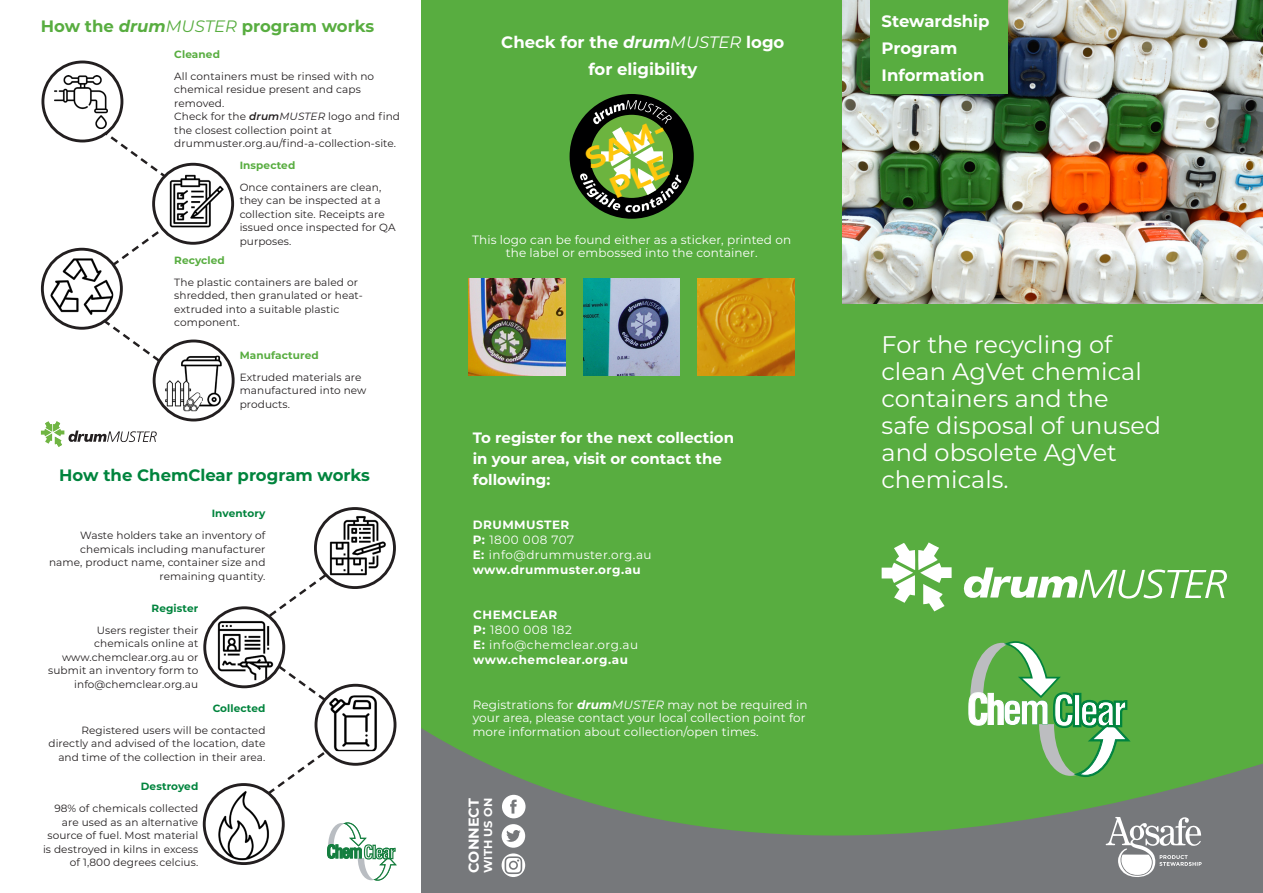
<style>
.page{position:relative;width:1263px;height:893px;background:#fff}
.page>*{position:absolute;margin:0;border:0;box-sizing:border-box;transform-origin:0 0}
.t1{font:700 29.85px/35.8px "Montserrat";color:#fec70c;text-align:center}
.Main_Message{font:24px/27px "Montserrat";color:#fff}
.Main_Message-2{font:700 16.5px/27px "Montserrat";color:#fff}
.Main_Message-3{font:700 16.5px "Montserrat";color:#58ad40}
.Main_Message-4{font:700 16.5px "Montserrat";color:#00843d}
.Main_Message-5{font:700 15px/21px "Montserrat";color:#fff}
.t2{font:700 14.4px "Montserrat";color:#fff}
.Body{font:12px/13.5px "Montserrat";letter-spacing:.01em;color:#fff;text-align:center}
.Body-2{font:12px "Montserrat";letter-spacing:.04em;color:#fff}
.t3{font:700 12px "Montserrat";letter-spacing:.04em;color:#fff}
.t4{font:700 11.55px "Montserrat";color:#fff}
.Body-3{font:10.5px/13.5px "Montserrat";letter-spacing:.01em;color:#231f20}
.Body-4{font:700 10.5px "Montserrat";letter-spacing:.01em;color:#58ad40}
.Body-5{font:700 10.5px "Montserrat";letter-spacing:.01em;color:#00843d}
.s1{font-style:italic}
.s2{font-weight:400;font-style:italic}
.s3{font-weight:600;font-style:italic}
.s4{font-weight:700}
.s5{font-weight:700;font-style:italic}
</style>
<div class="page">
<div style="left:421px;top:0;width:842px;height:893px;background:#58ad40"></div>
<img style="left:842px;top:0;width:421px;height:303px">
<div style="left:870px;top:0;width:137px;height:94px;background:#58ad40"></div>
<svg style="left:421px;top:542px;width:842px;height:351px"></svg>
<div style="left:570px;top:94px;width:124px;height:125px;background:#000001;border-radius:50%"></div>
<svg style="left:580px;top:100px;width:101px;height:112px"></svg>
<svg style="left:78px;top:112px;width:123px;height:171px"></svg>
<svg style="left:43px;top:62px;width:79px;height:79px"></svg>
<img style="left:54px;top:75px;width:54px;height:53px">
<div style="left:41px;top:61px;width:82px;height:81px;border:3px solid #231f20;border-radius:50%"></div>
<svg style="left:95px;top:310px;width:107px;height:83px"></svg>
<svg style="left:154px;top:164px;width:79px;height:79px"></svg>
<img style="left:169px;top:173px;width:55px;height:56px">
<div style="left:152px;top:163px;width:82px;height:82px;border:3px solid #231f20;border-radius:50%"></div>
<svg style="left:42px;top:249px;width:79px;height:79px"></svg>
<img style="left:50px;top:255px;width:63px;height:63px">
<div style="left:41px;top:248px;width:82px;height:82px;border:3px solid #231f20;border-radius:50%"></div>
<svg style="left:154px;top:341px;width:79px;height:79px"></svg>
<img style="left:165px;top:355px;width:57px;height:56px">
<div style="left:153px;top:340px;width:82px;height:81px;border:3px solid #231f20;border-radius:50%"></div>
<svg style="left:1105px;top:817px;width:97px;height:60px"></svg>
<svg style="left:236px;top:559px;width:113px;height:159px"></svg>
<svg style="left:315px;top:508px;width:79px;height:80px"></svg>
<img style="left:327px;top:514px;width:62px;height:62px">
<div style="left:314px;top:507px;width:82px;height:82px;border:3px solid #231f20;border-radius:50%"></div>
<svg style="left:205px;top:608px;width:79px;height:79px"></svg>
<img style="left:213px;top:619px;width:62px;height:62px">
<div style="left:203px;top:606px;width:82px;height:82px;border:3px solid #231f20;border-radius:50%"></div>
<svg style="left:316px;top:685px;width:79px;height:79px"></svg>
<img style="left:323px;top:695px;width:59px;height:40px">
<div style="left:315px;top:684px;width:81px;height:82px;border:3px solid #231f20;border-radius:50%"></div>
<img style="left:207px;top:789px;width:28px;height:72px">
<svg style="left:235px;top:735px;width:162px;height:146px"></svg>
<svg style="left:41px;top:421px;width:116px;height:26px"></svg>
<img style="left:468px;top:278px;width:97px;height:97px">
<img style="left:583px;top:278px;width:97px;height:97px">
<img style="left:698px;top:278px;width:96px;height:97px">
<div style="left:502px;top:824px;width:23px;height:24px;background:#fff;border-radius:50%"></div>
<svg style="left:506px;top:830px;width:15px;height:12px"></svg>
<div style="left:502px;top:795px;width:23px;height:23px;background:#fff;border-radius:50%"></div>
<svg style="left:510px;top:800px;width:7px;height:14px"></svg>
<svg style="left:502px;top:853px;width:23px;height:24px"></svg>
<svg style="left:505px;top:856px;width:17px;height:18px"></svg>
<p class="Main_Message-3" style="left:41px;top:14px;width:335px">How the <span class="s1">drum</span><span class="s2">MUSTER</span> program works</p>
<p class="Body-4" style="left:174px;top:46px;width:47px">Cleaned</p>
<p class="Body-3" style="left:174px;top:69px;width:227px">All containers must be rinsed with no chemical residue present and caps removed.<br>Check for the <span class="s3">drum</span><span class="s1">MUSTER</span> logo and find the closest collection point at drummuster.org.au/find-a-collection-site.</p>
<p class="Body-4" style="left:240px;top:158px;width:57px">Inspected</p>
<p class="Body-3" style="left:240px;top:180px;width:157px">Once containers are clean, they can be inspected at a collection site. Receipts are issued once inspected for QA purposes.</p>
<p class="Body-4" style="left:174px;top:252px;width:52px">Recycled</p>
<p class="Body-3" style="left:174px;top:275px;width:190px">The plastic containers are baled or shredded, then granulated or heat&shy;extruded into a suitable plastic component.</p>
<p class="Body-4" style="left:240px;top:347px;width:81px">Manufactured</p>
<p class="Body-3" style="left:240px;top:370px;width:128px">Extruded materials are manufactured into new products.</p>
<p class="Main_Message-2" style="left:501px;top:27px;width:285px;text-align:center">Check for the <span class="s1">drum</span><span class="s2">MUSTER</span> logo for eligibility</p>
<p class="t1" style="left:579px;top:142px;width:89px;rotate:-23deg">SAM-<br>PLE</p>
<p class="Body" style="left:472px;top:232px;width:321px">This logo can be found either as a sticker, printed on the label or embossed into the container.</p>
<p class="Main_Message-5" style="left:473px;top:426px;width:263px">To register for the next collection in your area, visit or contact the</p>
<p class="Main_Message-4" style="left:59px;top:463px;width:312px">How the ChemClear program works</p>
<p class="Main_Message-5" style="left:473px;top:468px;width:79px">following:</p>
<p class="Body-5" style="left:212px;top:506px;width:55px">Inventory</p>
<p class="Body-3" style="left:49px;top:528px;width:218px;text-align:right">Waste holders take an inventory of chemicals including manufacturer name, product name, container size and remaining quantity.</p>
<p class="Body-5" style="left:152px;top:600px;width:48px">Register</p>
<p class="Body-3" style="left:48px;top:623px;width:152px;text-align:right">Users register their chemicals online at www.chemclear.org.au or submit an inventory form to info@chemclear.org.au</p>
<p class="Body-5" style="left:213px;top:700px;width:54px">Collected</p>
<p class="Body-3" style="left:48px;top:723px;width:218px;text-align:right">Registered users will be contacted directly and advised of the location, date and time of the collection in their area.</p>
<p class="Body-5" style="left:141px;top:779px;width:59px">Destroyed</p>
<p class="Body-3" style="left:43px;top:801px;width:157px;text-align:right">98% of chemicals collected are used as an alternative source of fuel. Most material is destroyed in kilns in excess of 1,800 degrees celcius.</p>
<p class="t3" style="left:473px;top:516px;width:98px">DRUMMUSTER</p>
<p class="Body-2" style="left:473px;top:531px;width:103px"><span class="s4">P:</span> 1800 008 707</p>
<p class="Body-2" style="left:473px;top:546px;width:180px"><span class="s4">E:</span> info@drummuster.org.au</p>
<p class="t3" style="left:473px;top:561px;width:170px">www.drummuster.org.au</p>
<p class="t3" style="left:473px;top:606px;width:85px">CHEMCLEAR</p>
<p class="Body-2" style="left:473px;top:621px;width:100px"><span class="s4">P:</span> 1800 008 182</p>
<p class="Body-2" style="left:473px;top:636px;width:166px"><span class="s4">E:</span> info@chemclear.org.au</p>
<p class="t3" style="left:473px;top:651px;width:156px">www.chemclear.org.au</p>
<p class="Body" style="left:473px;top:697px;width:336px;text-align:left">Registrations for <span class="s5">drum</span><span class="s1">MUSTER</span> may not be required in your area, please contact your local collection point for more information about collection/open times.</p>
<p class="t2" style="left:463px;top:873px;width:76px;rotate:-90deg">CONNECT</p>
<p class="t4" style="left:480px;top:873px;width:77px;rotate:-90deg">WITH US ON</p>
<p class="Main_Message-2" style="left:882px;top:7px;width:109px">Stewardship<br>Program<br>Information</p>
<p class="Main_Message" style="left:882px;top:330px;width:281px">For the recycling of clean AgVet chemical containers and the safe disposal of unused and obsolete AgVet chemicals.</p>
</div>
